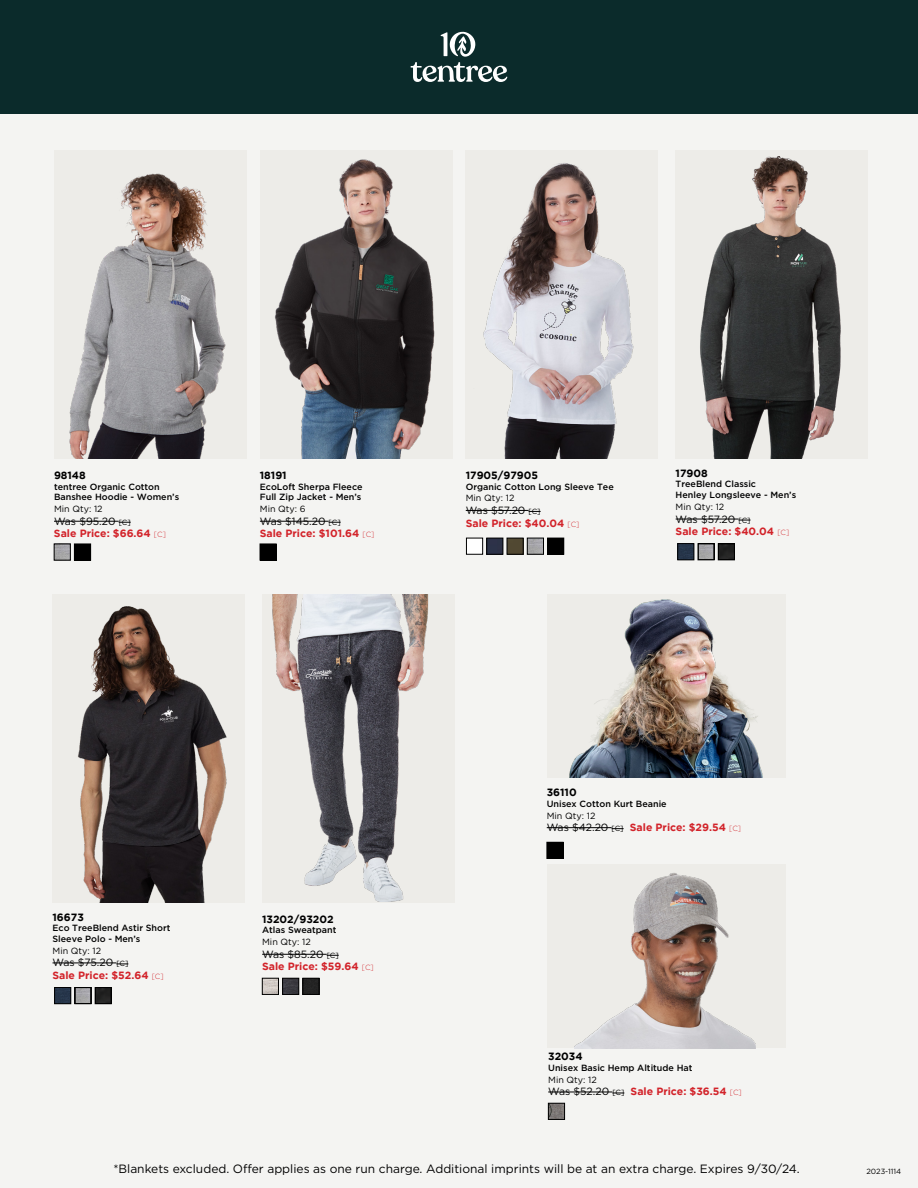
<style>
.page{position:relative;width:918px;height:1188px;background:#fff}
.page>*{position:absolute;margin:0;border:0;box-sizing:border-box;transform-origin:0 0}
.t1{font:12px "Gotham";color:#000}
.t2{font:700 10.5px/12.6px "Gotham";color:#d2232a}
.t3{font:700 10.5px "Gotham";color:#000}
.t4{font:500 9px/10.8px "Gotham";color:#000}
.t5{font:9px "Gotham";color:#000}
.t6{font:7.5px "Gotham";color:#000}
.s1{font-weight:400;color:#000}
.s2{font-weight:400;font-size:7.5px;color:#000}
.s3{font-weight:300;font-size:7.5px}
</style>
<div class="page">
<div style="left:0;top:76px;width:918px;height:1112px;background:#f4f4f2"></div>
<hr style="left:260px;top:521px;width:69px;height:1px;background:#000">
<svg style="left:329px;top:522px;width:12px;height:1px"></svg>
<div style="left:260px;top:544px;width:16px;height:16px;background:#000"></div>
<div style="left:260px;top:150px;width:192px;height:308px;background:#edece8"></div>
<img style="left:275px;top:159px;width:160px;height:299px">
<hr style="left:466px;top:510px;width:63px;height:1px;background:#000">
<svg style="left:529px;top:511px;width:12px;height:1px"></svg>
<div style="left:466px;top:538px;width:17px;height:16px;background:#fff"></div>
<div style="left:466px;top:538px;width:17px;height:16px;border:1px solid #000"></div>
<img style="left:489px;top:540px;width:12px;height:12px">
<div style="left:487px;top:538px;width:16px;height:16px;border:1px solid #000"></div>
<img style="left:509px;top:540px;width:12px;height:12px">
<div style="left:507px;top:538px;width:16px;height:16px;border:1px solid #000"></div>
<img style="left:529px;top:540px;width:13px;height:12px">
<div style="left:527px;top:538px;width:17px;height:16px;border:1px solid #000"></div>
<div style="left:548px;top:538px;width:16px;height:16px;background:#000"></div>
<div style="left:547px;top:538px;width:17px;height:16px;border:1px solid #000"></div>
<div style="left:466px;top:150px;width:192px;height:308px;background:#edece8"></div>
<img style="left:483px;top:163px;width:151px;height:295px">
<div style="left:0;top:0;width:918px;height:113px;background:#0b2b2b"></div>
<svg style="left:411px;top:31px;width:96px;height:51px"></svg>
<hr style="left:54px;top:521px;width:65px;height:1px;background:#000">
<svg style="left:119px;top:522px;width:12px;height:1px"></svg>
<img style="left:56px;top:546px;width:12px;height:12px">
<div style="left:74px;top:544px;width:17px;height:16px;background:#000"></div>
<div style="left:54px;top:150px;width:192px;height:308px;background:#edece8"></div>
<img style="left:69px;top:173px;width:157px;height:285px">
<div style="left:53px;top:594px;width:192px;height:308px;background:#edece8"></div>
<img style="left:78px;top:606px;width:149px;height:296px">
<hr style="left:53px;top:963px;width:63px;height:1px;background:#000">
<svg style="left:116px;top:964px;width:12px;height:1px"></svg>
<img style="left:56px;top:989px;width:13px;height:13px">
<div style="left:54px;top:987px;width:17px;height:17px;border:1px solid #000"></div>
<img style="left:77px;top:990px;width:12px;height:12px">
<div style="left:75px;top:987px;width:16px;height:17px;border:1px solid #000"></div>
<img style="left:97px;top:990px;width:12px;height:12px">
<div style="left:95px;top:988px;width:16px;height:16px;border:1px solid #000"></div>
<div style="left:95px;top:987px;width:16px;height:17px;border:1px solid #000"></div>
<div style="left:676px;top:150px;width:192px;height:308px;background:#edece8"></div>
<img style="left:700px;top:156px;width:141px;height:302px">
<hr style="left:676px;top:519px;width:63px;height:1px;background:#000">
<img style="left:680px;top:546px;width:12px;height:12px">
<div style="left:678px;top:544px;width:16px;height:16px;border:1px solid #000"></div>
<img style="left:700px;top:546px;width:12px;height:12px">
<div style="left:698px;top:544px;width:16px;height:16px;border:1px solid #000"></div>
<img style="left:720px;top:546px;width:12px;height:12px">
<div style="left:718px;top:544px;width:16px;height:16px;border:1px solid #000"></div>
<div style="left:718px;top:544px;width:17px;height:16px;border:1px solid #000"></div>
<hr style="left:547px;top:827px;width:65px;height:1px;background:#000">
<svg style="left:612px;top:828px;width:12px;height:1px"></svg>
<div style="left:547px;top:842px;width:16px;height:16px;background:#000"></div>
<div style="left:547px;top:842px;width:16px;height:17px;border:1px solid #000"></div>
<div style="left:547px;top:594px;width:238px;height:183px;background:#edece8"></div>
<img style="left:570px;top:599px;width:192px;height:178px">
<hr style="left:548px;top:1092px;width:64px;height:1px;background:#000">
<svg style="left:612px;top:1093px;width:12px;height:1px"></svg>
<img style="left:550px;top:1105px;width:13px;height:13px">
<div style="left:548px;top:1103px;width:17px;height:17px;border:1px solid #000"></div>
<div style="left:547px;top:865px;width:238px;height:183px;background:#edece8"></div>
<img style="left:575px;top:873px;width:181px;height:175px">
<div style="left:262px;top:594px;width:192px;height:308px;background:#edece8"></div>
<img style="left:272px;top:595px;width:157px;height:306px">
<img style="left:264px;top:980px;width:13px;height:13px">
<div style="left:262px;top:978px;width:17px;height:17px;border:1px solid #000"></div>
<img style="left:284px;top:980px;width:13px;height:13px">
<div style="left:282px;top:978px;width:17px;height:17px;border:1px solid #000"></div>
<img style="left:305px;top:980px;width:12px;height:13px">
<div style="left:303px;top:978px;width:16px;height:17px;border:1px solid #000"></div>
<hr style="left:262px;top:954px;width:65px;height:1px;background:#000">
<svg style="left:327px;top:955px;width:12px;height:1px"></svg>
<p class="t3" style="left:54px;top:469px;width:33px">98148</p>
<p class="t4" style="left:54px;top:481px;width:127px">tentree Organic Cotton<br>Banshee Hoodie - Women’s</p>
<p class="t5" style="left:54px;top:503px;width:50px">Min Qty: 12</p>
<p class="t2" style="left:54px;top:514px;width:113px"><span class="s1">Was $95.20</span> <span class="s2">[C]<br></span>Sale Price: $66.64 <span class="s3">[C]</span></p>
<p class="t3" style="left:260px;top:469px;width:28px">18191</p>
<p class="t4" style="left:260px;top:481px;width:104px">EcoLoft Sherpa Fleece<br>Full Zip Jacket - Men’s</p>
<p class="t5" style="left:260px;top:503px;width:47px">Min Qty: 6</p>
<p class="t2" style="left:260px;top:514px;width:116px"><span class="s1">Was $145.20</span> <span class="s2">[C]<br></span>Sale Price: $101.64 <span class="s3">[C]</span></p>
<p class="t3" style="left:466px;top:469px;width:74px">17905/97905</p>
<p class="t4" style="left:466px;top:481px;width:149px">Organic Cotton Long Sleeve Tee</p>
<p class="t5" style="left:466px;top:492px;width:50px">Min Qty: 12</p>
<p class="t2" style="left:466px;top:504px;width:115px"><span class="s1">Was $57.20</span> <span class="s2">[C]<br></span>Sale Price: $40.04 <span class="s3">[C]</span></p>
<p class="t3" style="left:676px;top:467px;width:34px">17908</p>
<p class="t4" style="left:676px;top:479px;width:122px">TreeBlend Classic<br>Henley Longsleeve - Men’s</p>
<p class="t5" style="left:676px;top:501px;width:50px">Min Qty: 12</p>
<p class="t2" style="left:676px;top:512px;width:115px"><span class="s1">Was $57.20</span> <span class="s2">[C]<br></span>Sale Price: $40.04 <span class="s3">[C]</span></p>
<p class="t3" style="left:53px;top:911px;width:33px">16673</p>
<p class="t4" style="left:53px;top:923px;width:119px">Eco TreeBlend Astir Short<br>Sleeve Polo - Men’s</p>
<p class="t5" style="left:53px;top:945px;width:50px">Min Qty: 12</p>
<p class="t2" style="left:53px;top:956px;width:113px"><span class="s1">Was $75.20</span> <span class="s2">[C]<br></span>Sale Price: $52.64 <span class="s3">[C]</span></p>
<p class="t3" style="left:262px;top:913px;width:73px">13202/93202</p>
<p class="t4" style="left:262px;top:925px;width:76px">Atlas Sweatpant</p>
<p class="t5" style="left:262px;top:936px;width:50px">Min Qty: 12</p>
<p class="t2" style="left:262px;top:947px;width:113px"><span class="s1">Was $85.20</span> <span class="s2">[C]<br></span>Sale Price: $59.64 <span class="s3">[C]</span></p>
<p class="t3" style="left:547px;top:786px;width:31px">36110</p>
<p class="t4" style="left:547px;top:798px;width:121px">Unisex Cotton Kurt Beanie</p>
<p class="t5" style="left:547px;top:810px;width:50px">Min Qty: 12</p>
<p class="t2" style="left:547px;top:821px;width:196px"><span class="s1">Was $42.20</span> <span class="s2">[C]</span> Sale Price: $29.54 <span class="s3">[C]</span></p>
<p class="t3" style="left:548px;top:1051px;width:36px">32034</p>
<p class="t4" style="left:548px;top:1062px;width:146px">Unisex Basic Hemp Altitude Hat</p>
<p class="t5" style="left:548px;top:1074px;width:50px">Min Qty: 12</p>
<p class="t2" style="left:548px;top:1085px;width:195px"><span class="s1">Was $52.20</span> <span class="s2">[C]</span> Sale Price: $36.54 <span class="s3">[C]</span></p>
<p class="t1" style="left:113px;top:1161px;width:688px">*Blankets excluded. Offer applies as one run charge. Additional imprints will be at an extra charge. Expires 9/30/24.</p>
<p class="t6" style="left:866px;top:1167px;width:36px">2023-1114</p>
</div>
